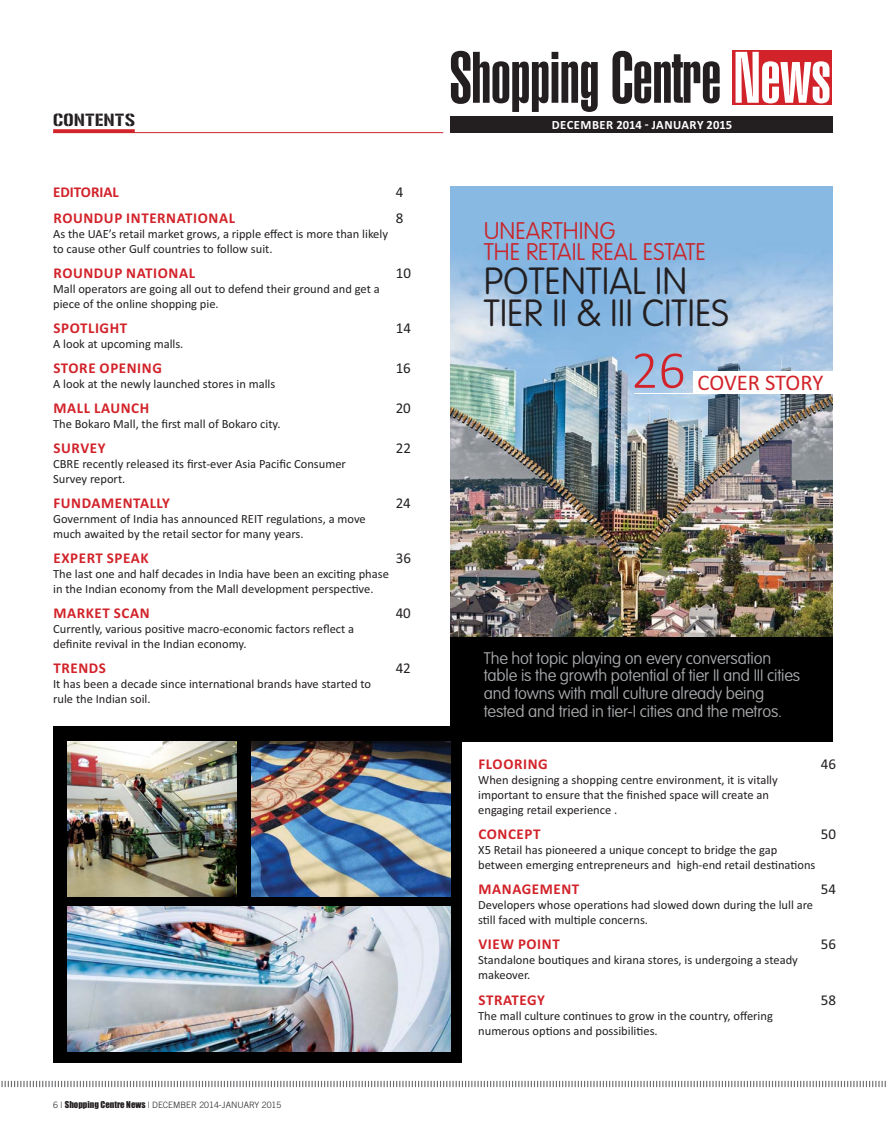
<style>
.page{position:relative;width:886px;height:1134px;background:#fff}
.page>*{position:absolute;margin:0;border:0;box-sizing:border-box;transform-origin:0 0}
.t1{font:300 53.62px "Calibri";color:#d2232a}
.t2{font:100 37.25px/32.8px "VAG Rounded";color:#231f20}
.t3{font:100 23.75px/20.9px "VAG Rounded";color:#c9252b}
.t4{font:22.5px "Calibri";letter-spacing:-.01em;color:#d2232a}
.t5{font:17.5px "Gunplay";letter-spacing:.02em;color:#231f20}
.t6{font:100 16.5px/17.8px "VAG Rounded";letter-spacing:-.01em;color:#a7a9ac}
.t7{font:700 15px "Calibri";letter-spacing:.04em;color:#d2232a}
.t8{font:15px "Calibri";color:#231f20}
.t9{font:700 15px "Calibri";color:#d2232a}
.t10{font:700 12.62px "Calibri";letter-spacing:.025em;color:#fff}
.t11{font:12.5px/15px "Calibri";color:#231f20}
.t12{font:300 8.75px "Trade Gothic";color:#231f20}
.s1{font-family:"Impact";font-weight:400}
</style>
<div class="page">
<hr style="left:53px;top:132px;width:390px;height:1px;background:#d2232a">
<div style="left:450px;top:116px;width:382px;height:17px;background:#231f20"></div>
<div style="left:732px;top:50px;width:100px;height:55px;background:#d2232a"></div>
<svg style="left:451px;top:51px;width:147px;height:61px"></svg>
<svg style="left:612px;top:51px;width:108px;height:53px"></svg>
<svg style="left:735px;top:52px;width:94px;height:51px"></svg>
<svg style="left:53px;top:129px;width:82px;height:3px"></svg>
<svg style="left:1px;top:1081px;width:884px;height:6px"></svg>
<div style="left:450px;top:450px;width:383px;height:291px;background:#000"></div>
<div style="left:53px;top:726px;width:408px;height:337px;background:#000"></div>
<img style="left:450px;top:186px;width:383px;height:450px">
<img style="left:252px;top:741px;width:198px;height:155px">
<img style="left:68px;top:741px;width:168px;height:155px">
<img style="left:68px;top:906px;width:382px;height:145px">
<hr style="left:634px;top:393px;width:202px;height:1px;background:#fff">
<div style="left:693px;top:371px;width:140px;height:23px;background:#fff"></div>
<h3 class="t5" style="left:53px;top:113px;width:83px">CONTENTS</h3>
<p class="t9" style="left:53px;top:187px;width:67px">EDITORIAL</p>
<p class="t8" style="left:396px;top:187px;width:9px">4</p>
<p class="t7" style="left:53px;top:212px;width:183px">ROUNDUP INTERNATIONAL</p>
<p class="t8" style="left:396px;top:212px;width:9px">8</p>
<p class="t11" style="left:53px;top:227px;width:336px">As the UAE’s retail market grows, a ripple effect is more than likely to cause other Gulf countries to follow suit.</p>
<p class="t7" style="left:53px;top:267px;width:143px">ROUNDUP NATIONAL</p>
<p class="t8" style="left:396px;top:267px;width:17px">10</p>
<p class="t11" style="left:53px;top:282px;width:328px">Mall operators are going all out to defend their ground and get a piece of the online shopping pie.</p>
<p class="t7" style="left:53px;top:322px;width:75px">SPOTLIGHT</p>
<p class="t8" style="left:396px;top:322px;width:17px">14</p>
<p class="t11" style="left:53px;top:337px;width:132px">A look at upcoming malls.</p>
<p class="t7" style="left:53px;top:363px;width:110px">STORE OPENING</p>
<p class="t8" style="left:396px;top:363px;width:17px">16</p>
<p class="t11" style="left:53px;top:377px;width:224px">A look at the newly launched stores in malls</p>
<p class="t7" style="left:53px;top:403px;width:97px">MALL LAUNCH</p>
<p class="t8" style="left:396px;top:403px;width:17px">20</p>
<p class="t11" style="left:53px;top:417px;width:229px">The Bokaro Mall, the first mall of Bokaro city.</p>
<p class="t7" style="left:53px;top:443px;width:54px">SURVEY</p>
<p class="t8" style="left:396px;top:443px;width:17px">22</p>
<p class="t11" style="left:53px;top:457px;width:294px">CBRE recently released its first-ever Asia Pacific Consumer<br>Survey report.</p>
<p class="t7" style="left:53px;top:498px;width:118px">FUNDAMENTALLY</p>
<p class="t8" style="left:396px;top:498px;width:17px">24</p>
<p class="t11" style="left:53px;top:512px;width:314px">Government of India has announced REIT regula-ons, a move much awaited by the retail sector for many years.</p>
<p class="t7" style="left:53px;top:553px;width:97px">EXPERT SPEAK</p>
<p class="t8" style="left:396px;top:553px;width:17px">36</p>
<p class="t11" style="left:53px;top:567px;width:337px">The last one and half decades in India have been an exci-ng phase in the Indian economy from the Mall development perspec-ve.</p>
<p class="t7" style="left:53px;top:608px;width:98px">MARKET SCAN</p>
<p class="t8" style="left:396px;top:608px;width:17px">40</p>
<p class="t11" style="left:53px;top:623px;width:302px">Currently, various posi-ve macro-economic factors reflect a definite revival in the Indian economy.</p>
<p class="t7" style="left:53px;top:663px;width:54px">TRENDS</p>
<p class="t8" style="left:396px;top:663px;width:17px">42</p>
<p class="t11" style="left:53px;top:678px;width:319px">It has been a decade since interna-onal brands have started to rule the Indian soil.</p>
<p class="t12" style="left:53px;top:1102px;width:230px">6 | <span class="s1">Shopping Centre News</span> | DECEMBER 2014-JANUARY 2015</p>
<p class="t10" style="left:552px;top:121px;width:182px">DECEMBER 2014 JANUARY 2015</p>
<h3 class="t3" style="left:484px;top:222px;width:224px">UNEARTHING<br>THE RETAIL REAL ESTATE</h3>
<h2 class="t2" style="left:484px;top:267px;width:246px">POTENTIAL IN<br>TIER II &amp; III CITIES</h2>
<h1 class="t1" style="left:631px;top:338px;width:56px">26</h1>
<h3 class="t4" style="left:698px;top:374px;width:127px">COVER STORY</h3>
<h3 class="t6" style="left:484px;top:650px;width:318px">The hot topic playing on every conversation table is the growth potential of tier II and III cities and towns with mall culture already being tested and tried in tier-I cities and the metros.</h3>
<p class="t7" style="left:478px;top:759px;width:71px">FLOORING</p>
<p class="t8" style="left:821px;top:759px;width:17px">46</p>
<p class="t11" style="left:478px;top:773px;width:301px">When designing a shopping centre environment, it is vitally important to ensure that the finished space will create an engaging retail experience .</p>
<p class="t7" style="left:478px;top:829px;width:63px">CONCEPT</p>
<p class="t8" style="left:821px;top:829px;width:17px">50</p>
<p class="t11" style="left:478px;top:844px;width:339px">X5 Retail has pioneered a unique concept to bridge the gap between emerging entrepreneurs and high-end retail des-na-ons</p>
<p class="t7" style="left:478px;top:884px;width:102px">MANAGEMENT</p>
<p class="t8" style="left:821px;top:884px;width:17px">54</p>
<p class="t11" style="left:478px;top:899px;width:336px">Developers whose opera-ons had slowed down during the lull are s-ll faced with mul-ple concerns.</p>
<p class="t7" style="left:478px;top:939px;width:83px">VIEW POINT</p>
<p class="t8" style="left:821px;top:939px;width:17px">56</p>
<p class="t11" style="left:478px;top:954px;width:321px">Standalone bou-ques and kirana stores, is undergoing a steady makeover.</p>
<p class="t7" style="left:478px;top:994px;width:68px">STRATEGY</p>
<p class="t8" style="left:821px;top:994px;width:17px">58</p>
<p class="t11" style="left:478px;top:1009px;width:296px">The mall culture con-nues to grow in the country, offering numerous op-ons and possibili-es.</p>
</div>
